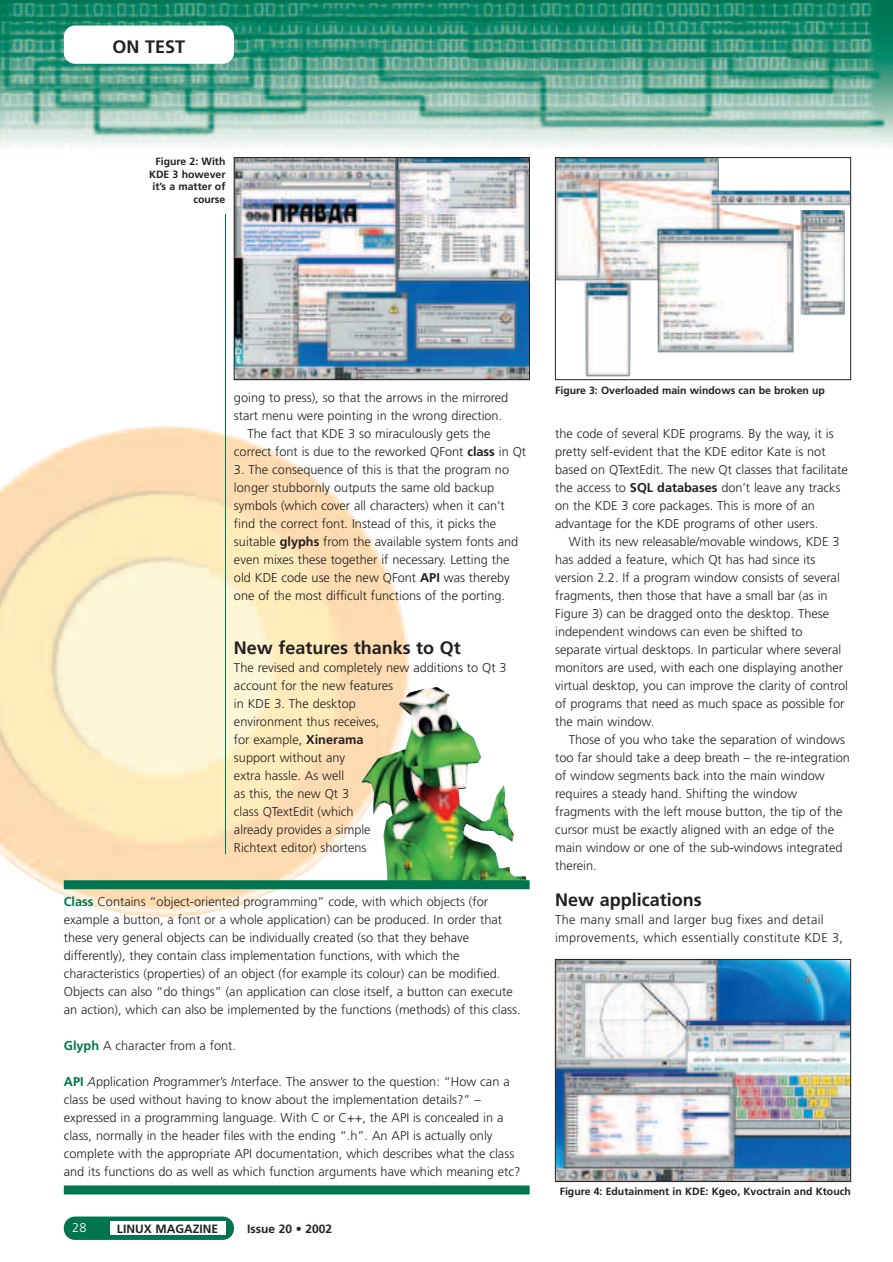
<style>
.page{position:relative;width:893px;height:1262px;background:#fff}
.page>*{position:absolute;margin:0;border:0;box-sizing:border-box;transform-origin:0 0}
.t1{font:700 18px "Frutiger";color:#231f20}
.t2{font:300 12.75px/18px "Frutiger";color:#231f20}
.t3{font:300 12.75px/18px "Frutiger";letter-spacing:.02em;color:#231f20}
.t4{font:300 12.75px "Frutiger";color:#fff}
.t5{font:700 12px "Frutiger";color:#231f20}
.t6{font:700 10.5px/12.6px "Frutiger";color:#231f20;text-align:right}
.s1{font-weight:700}
.s2{font-weight:700;color:#00754f}
.s3{font-style:italic}
</style>
<div class="page">
<img style="left:1px;top:426px;width:409px;height:491px">
<img style="left:1px;top:0;width:891px;height:147px">
<div style="left:64px;top:26px;width:170px;height:38px;background:#fff;border-radius:11px"></div>
<hr style="left:225px;top:214px;width:1px;height:640px;background:#00754f">
<div style="left:64px;top:1216px;width:170px;height:23px;background:#00754f;border-radius:11px"></div>
<div style="left:110px;top:1221px;width:115px;height:13px;background:#fff"></div>
<img style="left:236px;top:159px;width:291px;height:219px">
<div style="left:234px;top:157px;width:295px;height:223px;border:1px solid #231f20"></div>
<div style="left:64px;top:1185px;width:465px;height:9px;background:#00754f"></div>
<img style="left:557px;top:159px;width:291px;height:218px">
<div style="left:555px;top:157px;width:295px;height:223px;border:1px solid #231f20"></div>
<img style="left:557px;top:961px;width:291px;height:218px">
<div style="left:555px;top:959px;width:295px;height:222px;border:1px solid #231f20"></div>
<img style="left:361px;top:687px;width:165px;height:193px">
<div style="left:64px;top:880px;width:465px;height:9px;background:#00754f"></div>
<h1 class="t1" style="left:113px;top:39px;width:74px">ON TEST</h1>
<p class="t6" style="left:149px;top:156px;width:78px">Figure 2: With<br>KDE 3 however it’s a matter of course</p>
<p class="t2" style="left:234px;top:389px;width:276px">going to press), so that the arrows in the mirrored</p>
<p class="t2" style="left:234px;top:407px;width:270px">start menu were pointing in the wrong direction.</p>
<p class="t2" style="left:247px;top:425px;width:244px">The fact that KDE 3 so miraculously gets the</p>
<p class="t2" style="left:234px;top:443px;width:294px">correct font is due to the reworked QFont <span class="s1">class</span> in Qt</p>
<p class="t2" style="left:234px;top:461px;width:286px">3. The consequence of this is that the program no longer stubbornly outputs the same old backup symbols (which cover all characters) when it can’t find the correct font. Instead of this, it picks the suitable <span class="s1">glyphs</span> from the available system fonts and even mixes these together if necessary. Letting the old KDE code use the new QFont <span class="s1">API</span> was thereby one of the most difficult functions of the porting.</p>
<h1 class="t1" style="left:234px;top:640px;width:228px">New features thanks to Qt</h1>
<p class="t2" style="left:234px;top:659px;width:274px">The revised and completely new additions to Qt 3 account for the new features<br>in KDE 3. The desktop<br>environment thus receives,<br>for example, <span class="s1">Xinerama<br></span>support without any<br>extra hassle. As well<br>as this, the new Qt 3<br>class QTextEdit (which<br>already provides a simple<br>Richtext editor) shortens</p>
<p class="t2" style="left:64px;top:893px;width:458px"><span class="s2">Class</span> Contains “object-oriented programming” code, with which objects (for example a button, a font or a whole application) can be produced. In order that these very general objects can be individually created (so that they behave differently), they contain class implementation functions, with which the characteristics (properties) of an object (for example its colour) can be modified.<br>Objects can also “do things” (an application can close itself, a button can execute an action), which can also be implemented by the functions (methods) of this class.</p>
<p class="t2" style="left:64px;top:1037px;width:174px"><span class="s2">Glyph</span> A character from a font.</p>
<p class="t2" style="left:64px;top:1073px;width:458px"><span class="s2">API</span> <span class="s3">A</span>pplication <span class="s3">P</span>rogrammer’s <span class="s3">I</span>nterface. The answer to the question: “How can a class be used without having to know about the implementation details?” – expressed in a programming language. With C or C++, the API is concealed in a class, normally in the header files with the ending “.h”. An API is actually only complete with the appropriate API documentation, which describes what the class and its functions do as well as which function arguments have which meaning etc?</p>
<p class="t4" style="left:72px;top:1222px;width:16px">28</p>
<p class="t5" style="left:117px;top:1223px;width:102px">LINUX MAGAZINE</p>
<p class="t5" style="left:247px;top:1223px;width:87px">Issue 20 • 2002</p>
<p class="t6" style="left:555px;top:384px;width:271px">Figure 3: Overloaded main windows can be broken up</p>
<p class="t2" style="left:555px;top:425px;width:294px">the code of several KDE programs. By the way, it is pretty self-evident that the KDE editor Kate is not based on QTextEdit. The new Qt classes that facilitate the access to <span class="s1">SQL databases</span> don’t leave any tracks on the KDE 3 core packages. This is more of an advantage for the KDE programs of other users.</p>
<p class="t2" style="left:555px;top:533px;width:294px;text-indent:13px">With its new releasable/movable windows, KDE 3 has added a feature, which Qt has had since its version 2.2. If a program window consists of several fragments, then those that have a small bar (as in Figure 3) can be dragged onto the desktop. These independent windows can even be shifted to separate virtual desktops. In particular where several monitors are used, with each one displaying another virtual desktop, you can improve the clarity of control of programs that need as much space as possible for the main window.</p>
<p class="t2" style="left:555px;top:731px;width:296px;text-indent:13px">Those of you who take the separation of windows too far should take a deep breath – the re-integration of window segments back into the main window requires a steady hand. Shifting the window fragments with the left mouse button, the tip of the cursor must be exactly aligned with an edge of the main window or one of the sub-windows integrated therein.</p>
<h1 class="t1" style="left:555px;top:892px;width:148px">New applications</h1>
<p class="t3" style="left:555px;top:911px;width:289px">The many small and larger bug fixes and detail improvements, which essentially constitute KDE 3,</p>
<p class="t6" style="left:559px;top:1186px;width:292px">Figure 4: Edutainment in KDE: Kgeo, Kvoctrain and Ktouch</p>
</div>
